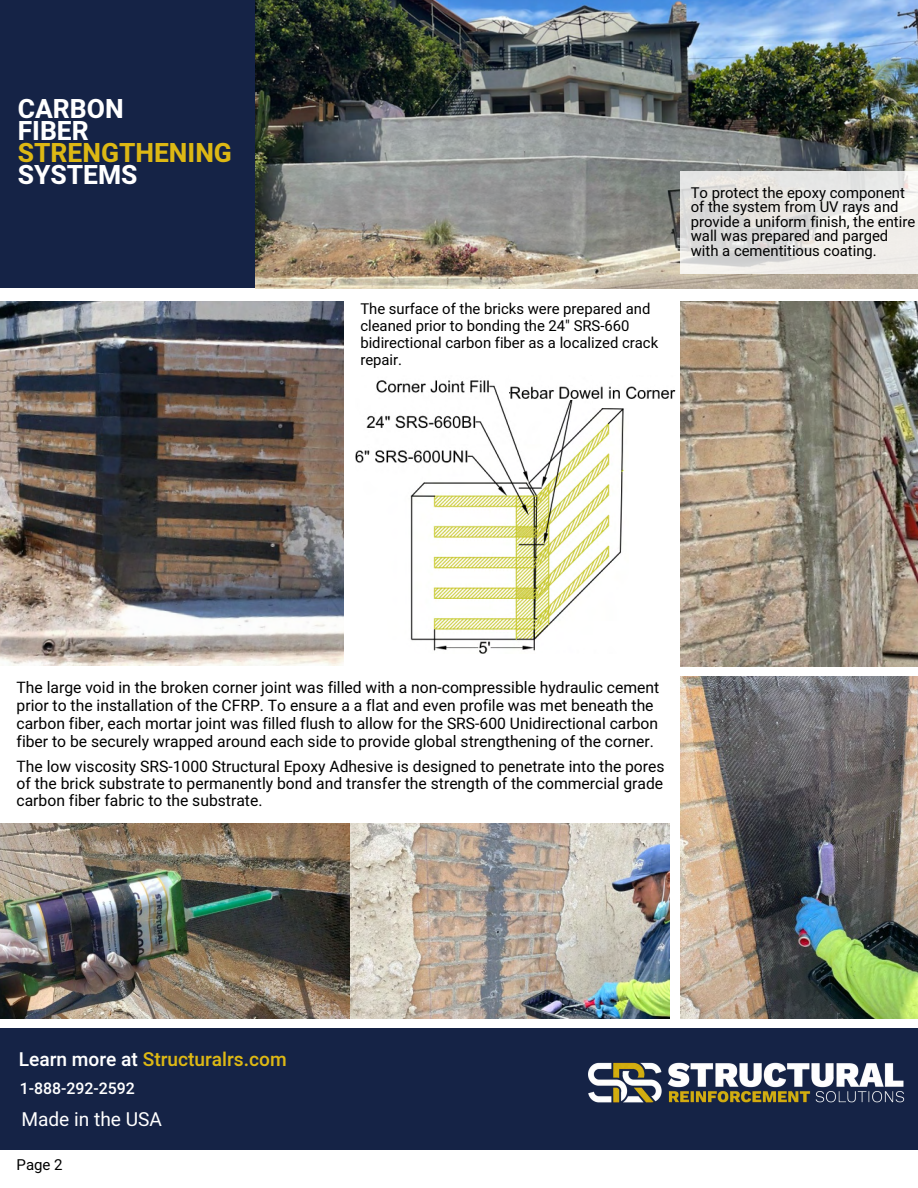
<style>
.page{position:relative;width:918px;height:1188px;background:#fff}
.page>*{position:absolute;margin:0;border:0;box-sizing:border-box;transform-origin:0 0}
.t1{font:700 26.4px "Heebo";color:#fff}
.t2{font:700 26.4px "Heebo";color:#ddb814}
.t3{font:500 19.2px "Heebo";color:#ddb814}
.t4{font:19.2px "Heebo";color:#fff}
.t5{font:500 15.9px "Heebo";color:#fff}
.t6{font:15.75px/18px "Heebo";color:#000}
.t7{font:15px "Heebo";color:#000}
.t8{font:14.85px/14.7px "Heebo";color:#000}
.s1{color:#fff}
</style>
<div class="page">
<div style="left:0;top:0;width:281px;height:288px;background:#152346"></div>
<div style="left:0;top:1028px;width:918px;height:122px;background:#152346"></div>
<img style="left:589px;top:1062px;width:316px;height:41px">
<img style="left:680px;top:676px;width:238px;height:342px">
<img style="left:0;top:824px;width:669px;height:195px">
<img style="left:256px;top:0;width:662px;height:288px">
<img style="left:0;top:302px;width:343px;height:364px">
<img style="left:355px;top:380px;width:269px;height:273px">
<div style="left:594px;top:364px;width:324px;height:44px;background:#fff"></div>
<img style="left:680px;top:302px;width:238px;height:364px">
<svg style="left:680px;top:172px;width:238px;height:101px;background:#e6e5e3"></svg>
<img style="left:510px;top:380px;width:165px;height:19px">
<p class="t1" style="left:18px;top:90px;width:107px">CARBON</p>
<p class="t1" style="left:18px;top:112px;width:72px">FIBER</p>
<p class="t2" style="left:18px;top:134px;width:216px">STRENGTHENING</p>
<p class="t1" style="left:18px;top:156px;width:121px">SYSTEMS</p>
<p class="t8" style="left:360px;top:301px;width:299px;line-height:16.8px">The surface of the bricks were prepared and cleaned prior to bonding the 24" SRS-660 bidirectional carbon fiber as a localized crack repair.</p>
<p class="t8" style="left:691px;top:186px;width:226px">To protect the epoxy component of the system from UV rays and provide a uniform finish, the entire wall was prepared and parged with a cementitious coating.</p>
<p class="t6" style="left:17px;top:679px;width:644px">The large void in the broken corner joint was filled with a non-compressible hydraulic cement prior to the installation of the CFRP. To ensure a a flat and even profile was met beneath the carbon fiber, each mortar joint was filled flush to allow for the SRS-600 Unidirectional carbon fiber to be securely wrapped around each side to provide global strengthening of the corner.</p>
<p class="t6" style="left:17px;top:758px;width:650px">The low viscosity SRS-1000 Structural Epoxy Adhesive is designed to penetrate into the pores</p>
<p class="t6" style="left:17px;top:776px;width:648px;line-height:16.8px">of the brick substrate to permanently bond and transfer the strength of the commercial grade carbon fiber fabric to the substrate.</p>
<p class="t3" style="left:19px;top:1046px;width:269px"><span class="s1">Learn more at</span> Structuralrs.com</p>
<p class="t5" style="left:20px;top:1077px;width:117px">1-888-292-2592</p>
<p class="t4" style="left:21px;top:1106px;width:142px">Made in the USA</p>
<p class="t7" style="left:17px;top:1155px;width:48px">Page 2</p>
</div>
